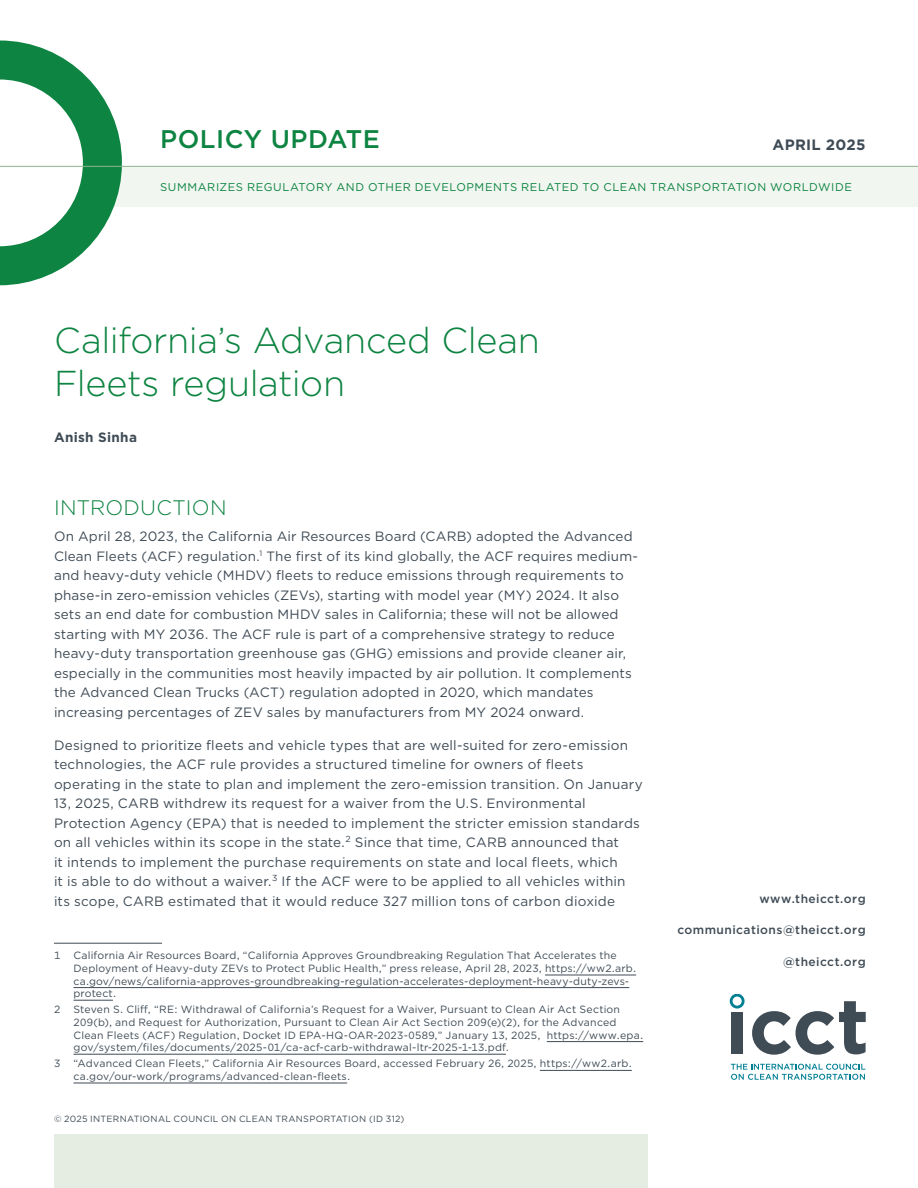
<style>
.page{position:relative;width:918px;height:1188px;background:#fff}
.page>*{position:absolute;margin:0;border:0;box-sizing:border-box;transform-origin:0 0}
.t1{font:300 36px/43.2px "Gotham";letter-spacing:-.01em;color:#0d8441}
.t2{font:500 25.5px "Gotham";letter-spacing:.02em;color:#0d8441}
.Heading_1{font:300 21px "Gotham";letter-spacing:.01em;color:#0d8441}
.Month_Year{font:700 15px "Gotham";letter-spacing:.02em;color:#3f4b55}
.Body_Copy{font:13.5px/19.5px "Gotham";letter-spacing:.01em;color:#3f4b55}
.Author{font:700 13.5px "Gotham";letter-spacing:.025em;color:#3f4b55}
.t3{font:500 12px "Gotham";letter-spacing:.04em;color:#3f4b55}
.t4{font:11.25px "Gotham";letter-spacing:.045em;color:#0d8441}
.Footnote{font:10.5px/12.6px "Gotham";letter-spacing:.02em;color:#3f4b55}
.t5{font:9px "Gotham";letter-spacing:.03em;color:#3f4b55}
</style>
<div class="page">
<div style="left:105px;top:166px;width:813px;height:41px;background:#f1f6f0"></div>
<svg style="left:731px;top:1064px;width:134px;height:15px"></svg>
<div style="left:731px;top:1012px;width:12px;height:42px;background:#3f4b55"></div>
<svg style="left:752px;top:1001px;width:114px;height:54px"></svg>
<svg style="left:730px;top:994px;width:15px;height:15px"></svg>
<div style="left:54px;top:1134px;width:594px;height:54px;background:#e5ece2"></div>
<svg style="left:0;top:40px;width:122px;height:245px"></svg>
<hr style="left:0;top:166px;width:918px;height:1px;background:#8fb38d">
<hr style="left:54px;top:943px;width:108px;height:1px;background:#3f4b55">
<hr style="left:545px;top:975px;width:91px;height:1px;background:#3f4b55">
<hr style="left:74px;top:987px;width:555px;height:1px;background:#3f4b55">
<hr style="left:74px;top:1000px;width:39px;height:1px;background:#3f4b55">
<hr style="left:547px;top:1041px;width:96px;height:1px;background:#3f4b55">
<hr style="left:74px;top:1054px;width:432px;height:1px;background:#3f4b55">
<hr style="left:540px;top:1070px;width:92px;height:1px;background:#3f4b55">
<hr style="left:74px;top:1083px;width:273px;height:1px;background:#3f4b55">
<h2 class="t2" style="left:160px;top:122px;width:221px">POLICY UPDATE</h2>
<p class="Month_Year" style="left:773px;top:134px;width:95px">APRIL 2025</p>
<p class="t4" style="left:160px;top:180px;width:693px">SUMMARIZES REGULATORY AND OTHER DEVELOPMENTS RELATED TO CLEAN TRANSPORTATION WORLDWIDE</p>
<p class="t1" style="left:54px;top:318px;width:488px">California’s Advanced Clean<br>Fleets regulation</p>
<p class="Author" style="left:54px;top:429px;width:85px">Anish Sinha</p>
<p class="Heading_1" style="left:54px;top:494px;width:174px">INTRODUCTION</p>
<p class="Body_Copy" style="left:54px;top:526px;width:585px">On April 28, 2023, the California Air Resources Board (CARB) adopted the Advanced Clean Fleets (ACF) regulation.<sup>1</sup> The first of its kind globally, the ACF requires medium&shy;and heavy-duty vehicle (MHDV) fleets to reduce emissions through requirements to phase-in zero-emission vehicles (ZEVs), starting with model year (MY) 2024. It also sets an end date for combustion MHDV sales in California; these will not be allowed starting with MY 2036. The ACF rule is part of a comprehensive strategy to reduce heavy-duty transportation greenhouse gas (GHG) emissions and provide cleaner air, especially in the communities most heavily impacted by air pollution. It complements the Advanced Clean Trucks (ACT) regulation adopted in 2020, which mandates increasing percentages of ZEV sales by manufacturers from MY 2024 onward.</p>
<p class="Body_Copy" style="left:54px;top:735px;width:590px">Designed to prioritize fleets and vehicle types that are well-suited for zero-emission technologies, the ACF rule provides a structured timeline for owners of fleets operating in the state to plan and implement the zero-emission transition. On January 13, 2025, CARB withdrew its request for a waiver from the U.S. Environmental Protection Agency (EPA) that is needed to implement the stricter emission standards on all vehicles within its scope in the state.<sup>2</sup> Since that time, CARB announced that<br>it intends to implement the purchase requirements on state and local fleets, which<br>it is able to do without a waiver.<sup>3</sup> If the ACF were to be applied to all vehicles within its scope, CARB estimated that it would reduce 327 million tons of carbon dioxide</p>
<p class="Footnote" style="left:54px;top:949px;width:8px">1</p>
<p class="Footnote" style="left:73px;top:949px;width:564px">California Air Resources Board, “California Approves Groundbreaking Regulation That Accelerates the Deployment of Heavy-duty ZEVs to Protect Public Health,” press release, April 28, 2023, https://ww2.arb. ca.gov/news/california-approves-groundbreaking-regulation-accelerates-deployment-heavy-duty-zevs&shy;protect.</p>
<p class="Footnote" style="left:54px;top:1003px;width:8px">2</p>
<p class="Footnote" style="left:73px;top:1003px;width:571px">Steven S. Cliff, “RE: Withdrawal of California’s Request for a Waiver, Pursuant to Clean Air Act Section 209(b), and Request for Authorization, Pursuant to Clean Air Act Section 209(e)(2), for the Advanced Clean Fleets (ACF) Regulation, Docket ID EPA-HQ-OAR-2023-0589,” January 13, 2025, https://www.epa. gov/system/files/documents/2025-01/ca-acf-carb-withdrawal-ltr-2025-1-13.pdf.</p>
<p class="Footnote" style="left:54px;top:1057px;width:8px">3</p>
<p class="Footnote" style="left:73px;top:1057px;width:560px">“Advanced Clean Fleets,” California Air Resources Board, accessed February 26, 2025, https://ww2.arb. ca.gov/our-work/programs/advanced-clean-fleets.</p>
<p class="t5" style="left:54px;top:1113px;width:352px">© 2025 INTERNATIONAL COUNCIL ON CLEAN TRANSPORTATION (ID 312)</p>
<p class="t3" style="left:759px;top:891px;width:108px">www.theicct.org</p>
<p class="t3" style="left:677px;top:922px;width:190px">communications@theicct.org</p>
<p class="t3" style="left:783px;top:954px;width:84px">@theicct.org</p>
</div>
